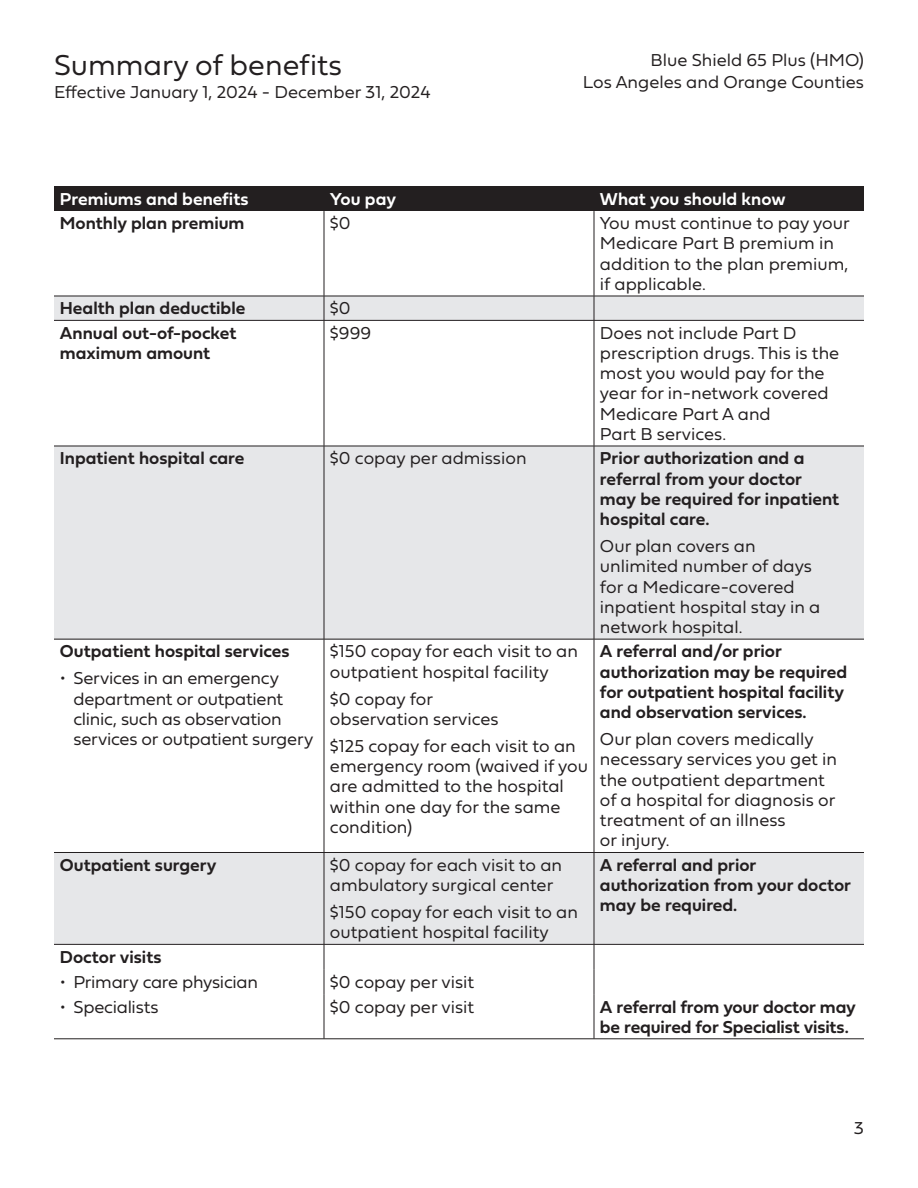
<style>
.page{position:relative;width:918px;height:1188px;background:#fff}
.page>*{position:absolute;margin:0;border:0;box-sizing:border-box;transform-origin:0 0}
.t1{font:30px "Fieldwork Geo Light";color:#231f20}
.t2{font:18px/20.2px "Fieldwork Geo Light";color:#231f20}
.t3{font:18px/20.2px "Fieldwork Geo Demibold";color:#231f20}
.t4{font:18px "Fieldwork Geo Demibold";color:#fff}
.t5{font:18px "Fieldwork Geo Light";letter-spacing:-.02em;color:#231f20}
</style>
<div class="page">
<div style="left:594px;top:446px;width:270px;height:193px;background:#e6e7e9"></div>
<div style="left:54px;top:186px;width:270px;height:25px;background:#231f20"></div>
<div style="left:324px;top:186px;width:270px;height:25px;background:#231f20"></div>
<div style="left:594px;top:186px;width:270px;height:25px;background:#231f20"></div>
<div style="left:54px;top:296px;width:270px;height:24px;background:#e6e7e9"></div>
<div style="left:324px;top:296px;width:270px;height:24px;background:#e6e7e9"></div>
<div style="left:594px;top:296px;width:270px;height:24px;background:#e6e7e9"></div>
<div style="left:54px;top:446px;width:270px;height:193px;background:#e6e7e9"></div>
<div style="left:324px;top:446px;width:270px;height:193px;background:#e6e7e9"></div>
<div style="left:54px;top:852px;width:270px;height:92px;background:#e6e7e9"></div>
<div style="left:324px;top:852px;width:270px;height:92px;background:#e6e7e9"></div>
<div style="left:594px;top:852px;width:270px;height:92px;background:#e6e7e9"></div>
<hr style="left:324px;top:211px;width:1px;height:85px;background:#231f20">
<hr style="left:594px;top:211px;width:1px;height:85px;background:#231f20">
<hr style="left:54px;top:296px;width:270px;height:1px;background:#231f20">
<hr style="left:324px;top:296px;width:270px;height:1px;background:#231f20">
<svg style="left:324px;top:296px;width:1px;height:24px"></svg>
<hr style="left:594px;top:296px;width:270px;height:1px;background:#231f20">
<svg style="left:594px;top:296px;width:1px;height:24px"></svg>
<hr style="left:54px;top:320px;width:270px;height:1px;background:#231f20">
<hr style="left:324px;top:320px;width:270px;height:1px;background:#231f20">
<hr style="left:324px;top:321px;width:1px;height:125px;background:#231f20">
<hr style="left:594px;top:320px;width:270px;height:1px;background:#231f20">
<hr style="left:594px;top:321px;width:1px;height:125px;background:#231f20">
<hr style="left:54px;top:446px;width:270px;height:1px;background:#231f20">
<hr style="left:324px;top:446px;width:270px;height:1px;background:#231f20">
<hr style="left:324px;top:446px;width:1px;height:193px;background:#231f20">
<hr style="left:594px;top:446px;width:270px;height:1px;background:#231f20">
<hr style="left:594px;top:446px;width:1px;height:193px;background:#231f20">
<hr style="left:54px;top:639px;width:270px;height:1px;background:#231f20">
<hr style="left:324px;top:639px;width:270px;height:1px;background:#231f20">
<hr style="left:324px;top:639px;width:1px;height:213px;background:#231f20">
<hr style="left:594px;top:639px;width:270px;height:1px;background:#231f20">
<hr style="left:594px;top:639px;width:1px;height:213px;background:#231f20">
<hr style="left:54px;top:852px;width:270px;height:1px;background:#231f20">
<hr style="left:324px;top:852px;width:270px;height:1px;background:#231f20">
<hr style="left:324px;top:853px;width:1px;height:91px;background:#231f20">
<hr style="left:594px;top:852px;width:270px;height:1px;background:#231f20">
<hr style="left:594px;top:853px;width:1px;height:91px;background:#231f20">
<hr style="left:54px;top:944px;width:270px;height:1px;background:#231f20">
<hr style="left:324px;top:944px;width:270px;height:1px;background:#231f20">
<hr style="left:594px;top:944px;width:270px;height:1px;background:#231f20">
<hr style="left:324px;top:994px;width:1px;height:45px;background:#231f20">
<hr style="left:594px;top:994px;width:1px;height:45px;background:#231f20">
<hr style="left:54px;top:1039px;width:270px;height:1px;background:#231f20">
<hr style="left:324px;top:1039px;width:270px;height:1px;background:#231f20">
<hr style="left:594px;top:1039px;width:270px;height:1px;background:#231f20">
<svg style="left:324px;top:945px;width:1px;height:49px"></svg>
<svg style="left:594px;top:945px;width:1px;height:49px"></svg>
<h2 class="t1" style="left:54px;top:41px;width:290px">Summary of benefts</h2>
<p class="t2" style="left:583px;top:49px;width:283px;line-height:21.6px;text-align:right">Blue Shield 65 Plus (HMO)<br>Los Angeles and Orange Counties</p>
<p class="t2" style="left:54px;top:81px;width:378px">Efective January 1, 2024 - December 31, 2024</p>
<p class="t4" style="left:60px;top:185px;width:190px">Premiums and benefts</p>
<p class="t4" style="left:330px;top:185px;width:68px">You pay</p>
<p class="t4" style="left:600px;top:185px;width:187px">What you should know</p>
<p class="t3" style="left:60px;top:212px;width:186px">Monthly plan premium</p>
<p class="t2" style="left:330px;top:212px;width:22px">$0</p>
<p class="t2" style="left:600px;top:212px;width:251px">You must continue to pay your<br>Medicare Part B premium in addition to the plan premium, if applicable.</p>
<p class="t3" style="left:60px;top:298px;width:187px">Health plan deductible</p>
<p class="t2" style="left:330px;top:297px;width:22px">$0</p>
<p class="t3" style="left:60px;top:322px;width:178px">Annual out-of-pocket</p>
<p class="t2" style="left:330px;top:322px;width:43px">$999</p>
<p class="t2" style="left:600px;top:322px;width:198px">Does not include Part D</p>
<p class="t3" style="left:60px;top:342px;width:152px">maximum amount</p>
<p class="t2" style="left:600px;top:342px;width:241px">prescription drugs. Tis is the most you would pay for the year for in-network covered<br>Medicare Part A and<br>Part B services.</p>
<p class="t3" style="left:60px;top:448px;width:186px">Inpatient hospital care</p>
<p class="t2" style="left:330px;top:447px;width:198px">$0 copay per admission</p>
<p class="t3" style="left:600px;top:448px;width:241px">Prior authorization and a referral from your doctor may be required for inpatient hospital care.</p>
<p class="t2" style="left:600px;top:535px;width:222px">Our plan covers an unlimited number of days for a Medicare-covered inpatient hospital stay in a network hospital.</p>
<p class="t3" style="left:60px;top:641px;width:231px">Outpatient hospital services</p>
<p class="t2" style="left:73px;top:667px;width:241px;text-indent:-14px">• Services in an emergency department or outpatient clinic, such as observation services or outpatient surgery</p>
<p class="t3" style="left:600px;top:641px;width:249px">A referral and/or prior authorization may be required for outpatient hospital facility and observation services.</p>
<p class="t2" style="left:600px;top:728px;width:239px">Our plan covers medically necessary services you get in the outpatient department of a hospital for diagnosis or treatment of an illness<br>or injury.</p>
<p class="t2" style="left:330px;top:640px;width:249px">$150 copay for each visit to an outpatient hospital facility</p>
<p class="t2" style="left:330px;top:688px;width:170px">$0 copay for observation services</p>
<p class="t2" style="left:330px;top:735px;width:260px">$125 copay for each visit to an emergency room (waived if you are admitted to the hospital within one day for the same condition)</p>
<p class="t3" style="left:60px;top:854px;width:158px">Outpatient surgery</p>
<p class="t2" style="left:330px;top:854px;width:234px">$0 copay for each visit to an ambulatory surgical center</p>
<p class="t2" style="left:330px;top:901px;width:249px">$150 copay for each visit to an outpatient hospital facility</p>
<p class="t3" style="left:600px;top:854px;width:253px">A referral and prior authorization from your doctor may be required.</p>
<p class="t3" style="left:60px;top:946px;width:103px">Doctor visits</p>
<p class="t5" style="left:60px;top:968px;width:199px">• Primary care physician</p>
<p class="t2" style="left:330px;top:971px;width:146px">$0 copay per visit</p>
<p class="t2" style="left:60px;top:996px;width:100px">• Specialists</p>
<p class="t2" style="left:330px;top:996px;width:146px">$0 copay per visit</p>
<p class="t3" style="left:600px;top:996px;width:257px">A referral from your doctor may be required for Specialist visits.</p>
<p class="t2" style="left:854px;top:1117px;width:12px">3</p>
</div>
